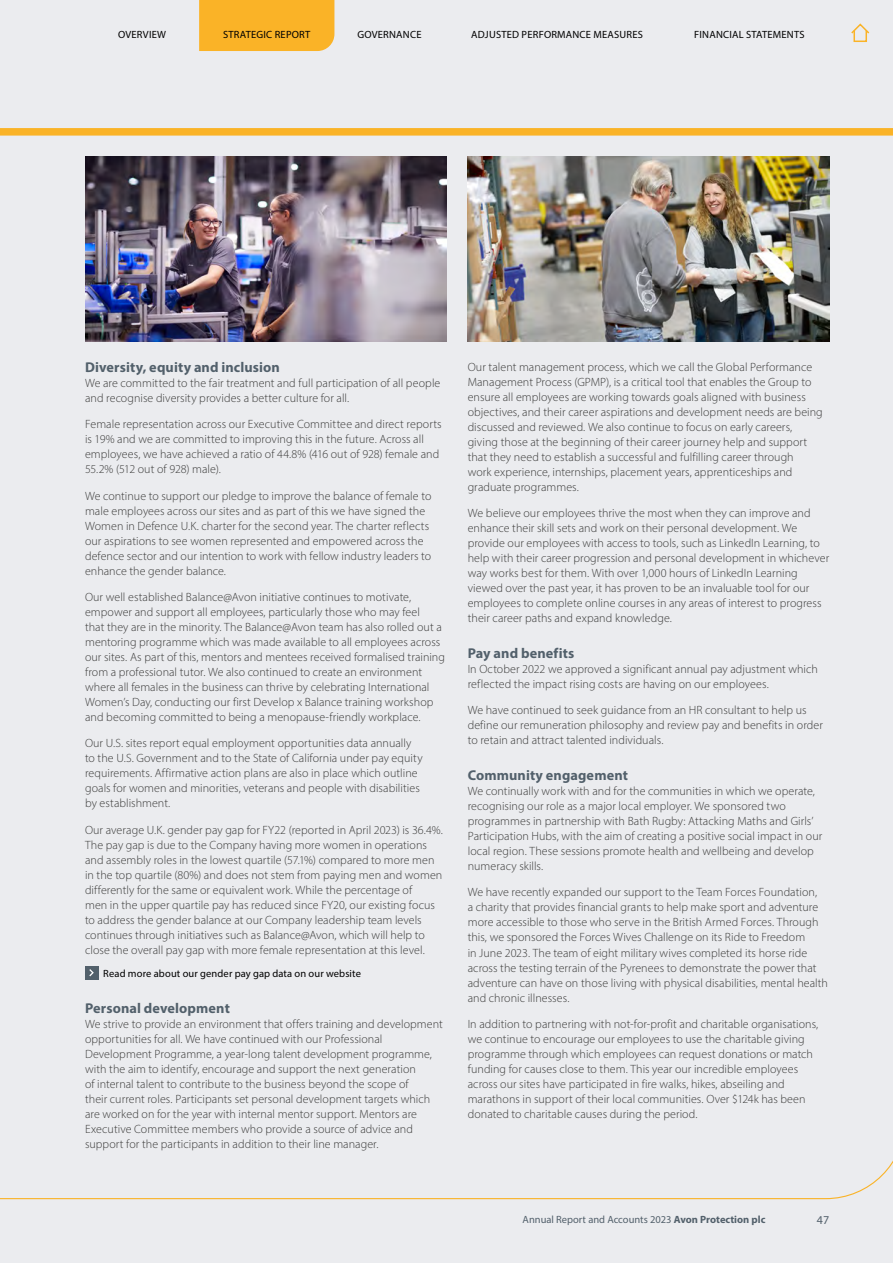
<style>
.page{position:relative;width:893px;height:1263px;background:#ebecef}
.page>*{position:absolute;margin:0;border:0;box-sizing:border-box;transform-origin:0 0}
.Subhead_1{font:700 14.25px "Myriad Pro";letter-spacing:.01em;color:#52606b}
.Body_Text{font:300 12px/15px "Myriad Pro";letter-spacing:.005em;color:#3a3a39}
.t1{font:12px "Myriad Pro";color:#52606b}
.Page_Driver{font:10.5px "Myriad Pro";letter-spacing:.02em;color:#000}
.t2{font:10.5px "Myriad Pro";color:#52606b}
.s1{font-weight:700}
</style>
<div class="page">
<svg style="left:851px;top:23px;width:19px;height:11px"></svg>
<div style="left:853px;top:30px;width:14px;height:12px;border:2px solid #fab327"></div>
<div style="left:85px;top:966px;width:13px;height:13px;background:#52606b"></div>
<svg style="left:89px;top:969px;width:5px;height:8px"></svg>
<div style="left:0;top:128px;width:893px;height:8px;background:#fab327"></div>
<img style="left:85px;top:157px;width:361px;height:184px">
<img style="left:468px;top:157px;width:361px;height:184px">
<div style="left:199px;top:0;width:135px;height:51px;background:#fab327"></div>
<svg style="left:0;top:1161px;width:893px;height:39px"></svg>
<p class="Page_Driver" style="left:118px;top:28px;width:50px">OVERVIEW</p>
<p class="Page_Driver" style="left:223px;top:28px;width:89px">STRATEGIC REPORT</p>
<p class="Page_Driver" style="left:357px;top:28px;width:66px">GOVERNANCE</p>
<p class="Page_Driver" style="left:471px;top:28px;width:173px">ADJUSTED PERFORMANCE MEASURES</p>
<p class="Page_Driver" style="left:694px;top:28px;width:112px">FINANCIAL STATEMENTS</p>
<p class="Subhead_1" style="left:85px;top:358px;width:196px">Diversity, equity and inclusion</p>
<p class="Body_Text" style="left:85px;top:376px;width:357px">We are committed to the fair treatment and full participation of all people and recognise diversity provides a better culture for all.</p>
<p class="Body_Text" style="left:85px;top:417px;width:358px">Female representation across our Executive Committee and direct reports is 19% and we are committed to improving this in the future. Across all employees, we have achieved a ratio of 44.8% (416 out of 928) female and 55.2% (512 out of 928) male).</p>
<p class="Body_Text" style="left:85px;top:488px;width:348px">We continue to support our pledge to improve the balance of female to male employees across our sites and as part of this we have signed the Women in Defence U.K. charter for the second year. The charter reflects our aspirations to see women represented and empowered across the defence sector and our intention to work with fellow industry leaders to enhance the gender balance.</p>
<p class="Body_Text" style="left:85px;top:589px;width:361px">Our well established Balance@Avon initiative continues to motivate, empower and support all employees, particularly those who may feel<br>that they are in the minority. The Balance@Avon team has also rolled out a mentoring programme which was made available to all employees across our sites. As part of this, mentors and mentees received formalised training from a professional tutor. We also continued to create an environment where all females in the business can thrive by celebrating International Women’s Day, conducting our first Develop x Balance training workshop and becoming committed to being a menopause-friendly workplace.</p>
<p class="Body_Text" style="left:85px;top:736px;width:339px">Our U.S. sites report equal employment opportunities data annually to the U.S. Government and to the State of California under pay equity requirements. Affirmative action plans are also in place which outline goals for women and minorities, veterans and people with disabilities by establishment.</p>
<p class="Body_Text" style="left:85px;top:822px;width:359px">Our average U.K. gender pay gap for FY22 (reported in April 2023) is 36.4%.<br>The pay gap is due to the Company having more women in operations and assembly roles in the lowest quartile (57.1%) compared to more men in the top quartile (80%) and does not stem from paying men and women differently for the same or equivalent work. While the percentage of<br>men in the upper quartile pay has reduced since FY20, our existing focus to address the gender balance at our Company leadership team levels continues through initiatives such as Balance@Avon, which will help to close the overall pay gap with more female representation at this level.</p>
<p class="Page_Driver" style="left:103px;top:967px;width:259px">Read more about our gender pay gap data on our website</p>
<p class="Subhead_1" style="left:85px;top:999px;width:146px">Personal development</p>
<p class="Body_Text" style="left:85px;top:1016px;width:359px">We strive to provide an environment that offers training and development opportunities for all. We have continued with our Professional Development Programme, a year-long talent development programme, with the aim to identify, encourage and support the next generation<br>of internal talent to contribute to the business beyond the scope of<br>their current roles. Participants set personal development targets which are worked on for the year with internal mentor support. Mentors are Executive Committee members who provide a source of advice and support for the participants in addition to their line manager.</p>
<p class="Body_Text" style="left:468px;top:359px;width:356px">Our talent management process, which we call the Global Performance Management Process (GPMP), is a critical tool that enables the Group to ensure all employees are working towards goals aligned with business objectives, and their career aspirations and development needs are being discussed and reviewed. We also continue to focus on early careers, giving those at the beginning of their career journey help and support that they need to establish a successful and fulfilling career through<br>work experience, internships, placement years, apprenticeships and graduate programmes.</p>
<p class="Body_Text" style="left:468px;top:505px;width:363px">We believe our employees thrive the most when they can improve and enhance their skill sets and work on their personal development. We provide our employees with access to tools, such as LinkedIn Learning, to help with their career progression and personal development in whichever way works best for them. With over 1,000 hours of LinkedIn Learning viewed over the past year, it has proven to be an invaluable tool for our employees to complete online courses in any areas of interest to progress their career paths and expand knowledge.</p>
<p class="Subhead_1" style="left:468px;top:644px;width:108px">Pay and benefits</p>
<p class="Body_Text" style="left:468px;top:661px;width:352px">In October 2022 we approved a significant annual pay adjustment which reflected the impact rising costs are having on our employees.</p>
<p class="Body_Text" style="left:468px;top:703px;width:357px">We have continued to seek guidance from an HR consultant to help us define our remuneration philosophy and review pay and benefits in order to retain and attract talented individuals.</p>
<p class="Subhead_1" style="left:468px;top:766px;width:162px">Community engagement</p>
<p class="Body_Text" style="left:468px;top:784px;width:356px">We continually work with and for the communities in which we operate, recognising our role as a major local employer. We sponsored two programmes in partnership with Bath Rugby: Attacking Maths and Girls’ Participation Hubs, with the aim of creating a positive social impact in our local region. These sessions promote health and wellbeing and develop numeracy skills.</p>
<p class="Body_Text" style="left:468px;top:885px;width:362px">We have recently expanded our support to the Team Forces Foundation,<br>a charity that provides financial grants to help make sport and adventure more accessible to those who serve in the British Armed Forces. Through this, we sponsored the Forces Wives Challenge on its Ride to Freedom<br>in June 2023. The team of eight military wives completed its horse ride across the testing terrain of the Pyrenees to demonstrate the power that adventure can have on those living with physical disabilities, mental health and chronic illnesses.</p>
<p class="Body_Text" style="left:468px;top:1016px;width:352px">In addition to partnering with not-for-profit and charitable organisations, we continue to encourage our employees to use the charitable giving programme through which employees can request donations or match funding for causes close to them. This year our incredible employees across our sites have participated in fire walks, hikes, abseiling and marathons in support of their local communities. Over $124k has been donated to charitable causes during the period.</p>
<p class="t2" style="left:523px;top:1213px;width:244px">Annual Report and Accounts 2023 <span class="s1">Avon Protection plc</span></p>
<p class="t1" style="left:817px;top:1213px;width:14px">47</p>
</div>
